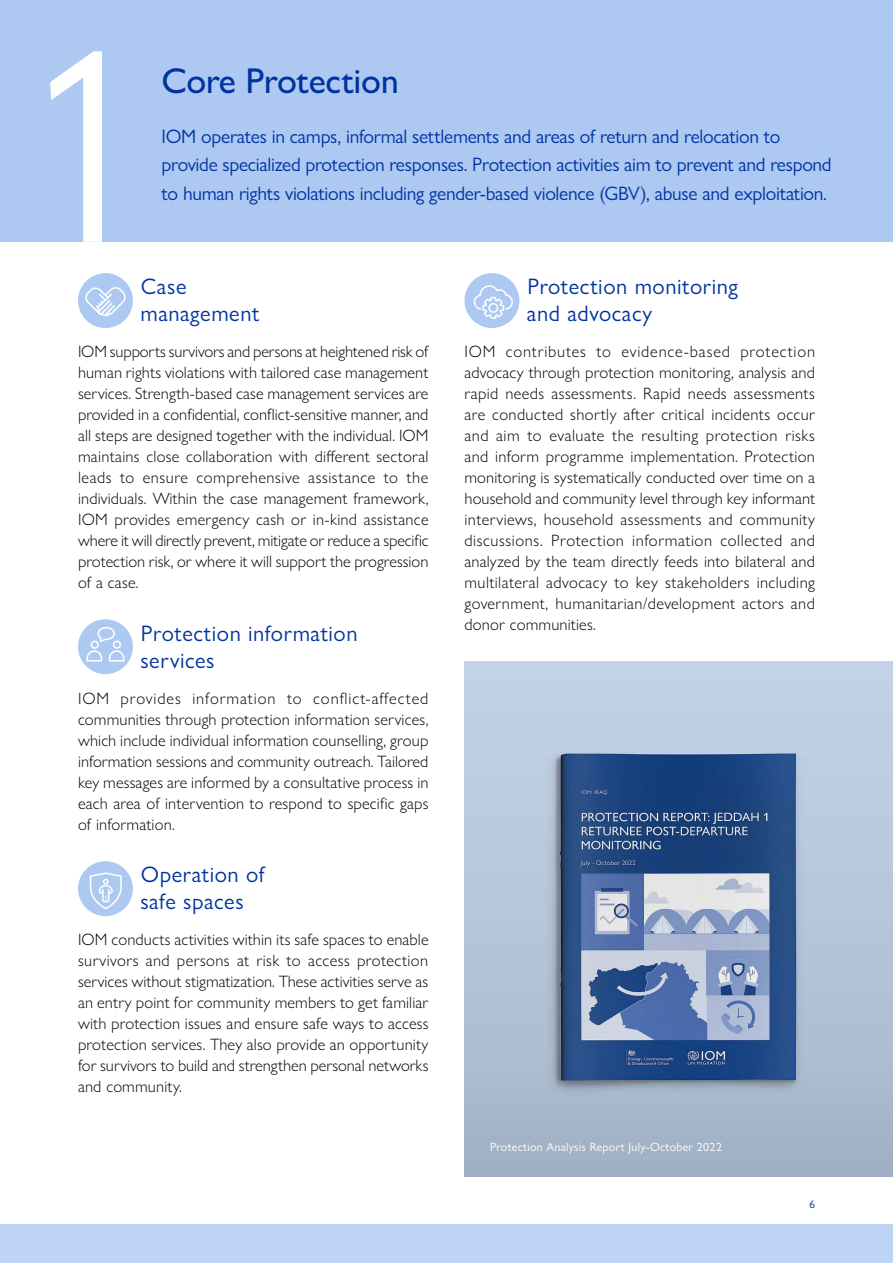
<style>
.page{position:relative;width:893px;height:1263px;background:#fff}
.page>*{position:absolute;margin:0;border:0;box-sizing:border-box;transform-origin:0 0}
.t1{font:condensed 285px "Gill Sans Nova";color:#fff}
.t2{font:500 36px "Gill Sans Nova";letter-spacing:-.01em;color:#0033a0}
.t3{font:22.5px/27px "Gill Sans Nova";letter-spacing:.025em;color:#0033a0}
.t4{font:19.5px/28.5px "Gill Sans Nova";letter-spacing:-.015em;color:#0033a0}
.t5{font:300 16.5px/21px "Gill Sans Nova";letter-spacing:.01em;color:#000;text-align:justify}
.t6{font:12px "Gill Sans Nova";letter-spacing:.02em;color:#fff}
.t7{font:11.25px "Gill Sans Nova";color:#0033a0}
</style>
<div class="page">
<div style="left:0;top:1224px;width:893px;height:39px;background:#bdd4f5"></div>
<div style="left:78px;top:273px;width:55px;height:55px;background:#adc9f2;border-radius:50%"></div>
<svg style="left:85px;top:287px;width:41px;height:29px"></svg>
<div style="left:78px;top:619px;width:55px;height:55px;background:#adc9f2;border-radius:50%"></div>
<svg style="left:86px;top:626px;width:39px;height:36px"></svg>
<div style="left:78px;top:861px;width:55px;height:55px;background:#adc9f2;border-radius:50%"></div>
<svg style="left:89px;top:872px;width:33px;height:38px"></svg>
<div style="left:464px;top:273px;width:55px;height:55px;background:#adc9f2;border-radius:50%"></div>
<svg style="left:473px;top:285px;width:41px;height:35px"></svg>
<img style="left:464px;top:662px;width:429px;height:514px">
<div style="left:0;top:0;width:893px;height:242px;background:#adc9f2"></div>
<h1 class="t1" style="left:39px;top:-34px;width:94px">1</h1>
<h2 class="t2" style="left:162px;top:59px;width:239px">Core Protection</h2>
<p class="t4" style="left:162px;top:122px;width:672px">IOM operates in camps, informal settlements and areas of return and relocation to provide specialized protection responses. Protection activities aim to prevent and respond to human rights violations including gender-based violence (GBV), abuse and exploitation.</p>
<h3 class="t3" style="left:140px;top:273px;width:120px">Case management</h3>
<p class="t5" style="left:78px;top:341px;width:352px">IOM supports survivors and persons at heightened risk of human rights violations with tailored case management services. Strength-based case management services are provided in a confidential, conflict-sensitive manner, and all steps are designed together with the individual. IOM maintains close collaboration with different sectoral leads to ensure comprehensive assistance to the individuals. Within the case management framework, IOM provides emergency cash or in-kind assistance where it will directly prevent, mitigate or reduce a specific protection risk, or where it will support the progression of a case.</p>
<h3 class="t3" style="left:140px;top:619px;width:219px">Protection information services</h3>
<p class="t5" style="left:78px;top:687px;width:352px">IOM provides information to conflict-affected communities through protection information services, which include individual information counselling, group information sessions and community outreach. Tailored key messages are informed by a consultative process in each area of intervention to respond to specific gaps of information.</p>
<h3 class="t3" style="left:140px;top:861px;width:126px">Operation of safe spaces</h3>
<p class="t5" style="left:78px;top:929px;width:352px">IOM conducts activities within its safe spaces to enable survivors and persons at risk to access protection services without stigmatization. These activities serve as an entry point for community members to get familiar with protection issues and ensure safe ways to access protection services. They also provide an opportunity for survivors to build and strengthen personal networks and community.</p>
<h3 class="t3" style="left:527px;top:273px;width:213px">Protection monitoring and advocacy</h3>
<p class="t5" style="left:464px;top:341px;width:352px">IOM contributes to evidence-based protection advocacy through protection monitoring, analysis and rapid needs assessments. Rapid needs assessments are conducted shortly after critical incidents occur and aim to evaluate the resulting protection risks and inform programme implementation. Protection monitoring is systematically conducted over time on a household and community level through key informant interviews, household assessments and community discussions. Protection information collected and analyzed by the team directly feeds into bilateral and multilateral advocacy to key stakeholders including government, humanitarian/development actors and donor communities.</p>
<p class="t6" style="left:490px;top:1139px;width:234px">Protection Analysis Report July-October 2022</p>
<p class="t7" style="left:809px;top:1197px;width:7px">6</p>
</div>
